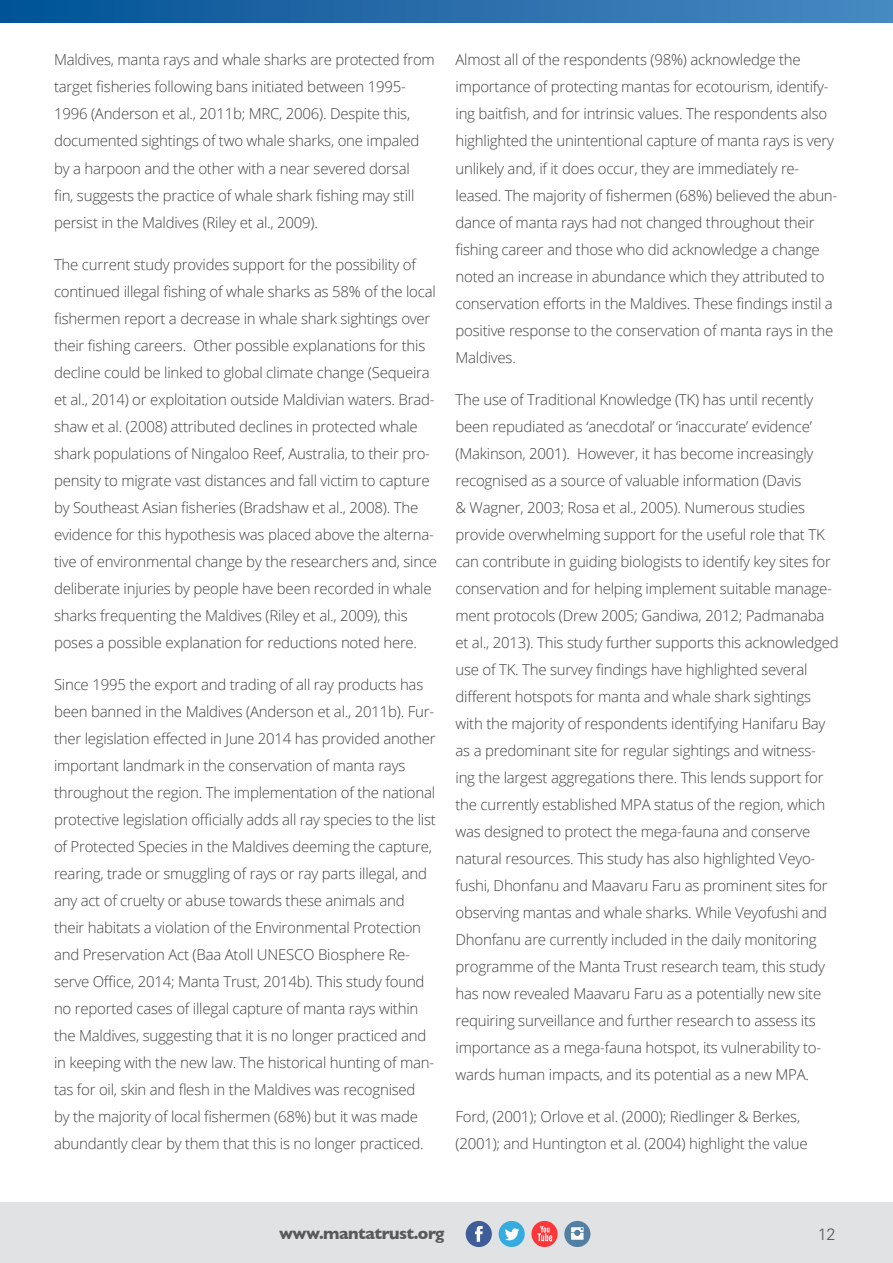
<style>
.page{position:relative;width:893px;height:1263px;background:#fff}
.page>*{position:absolute;margin:0;border:0;box-sizing:border-box;transform-origin:0 0}
.t1{font:700 16.5px "Gill Sans";letter-spacing:-.03em;color:#58595b}
.t2{font:300 16.5px "Univers";color:#58595b}
.t3{font:300 15px/27px "Open Sans";letter-spacing:-.015em;color:#414042}
</style>
<div class="page">
<div style="left:0;top:1201px;width:893px;height:62px;background:#e1e2e3"></div>
<div style="left:0;top:0;width:893px;height:22px;background:linear-gradient(to right,#025295,#4b89c1)"></div>
<div style="left:466px;top:1221px;width:26px;height:26px;background:#3e5d99;border-radius:50%"></div>
<svg style="left:475px;top:1226px;width:8px;height:16px"></svg>
<div style="left:499px;top:1221px;width:26px;height:26px;background:#36abdf;border-radius:50%"></div>
<svg style="left:505px;top:1228px;width:14px;height:12px"></svg>
<div style="left:564px;top:1221px;width:26px;height:26px;background:#5380a2;border-radius:50%"></div>
<svg style="left:571px;top:1227px;width:12px;height:13px"></svg>
<svg style="left:531px;top:1221px;width:27px;height:26px"></svg>
<svg style="left:537px;top:1225px;width:15px;height:16px"></svg>
<p class="t3" style="left:54px;top:46px;width:382px">Maldives, manta rays and whale sharks are protected from target fisheries following bans initiated between 1995- 1996 (Anderson et al., 2011b; MRC, 2006). Despite this, documented sightings of two whale sharks, one impaled by a harpoon and the other with a near severed dorsal<br>fin, suggests the practice of whale shark fishing may still persist in the Maldives (Riley et al., 2009).</p>
<p class="t3" style="left:54px;top:250px;width:385px">The current study provides support for the possibility of continued illegal fishing of whale sharks as 58% of the local fishermen report a decrease in whale shark sightings over their fishing careers. Other possible explanations for this decline could be linked to global climate change (Sequeira et al., 2014) or exploitation outside Maldivian waters. Brad&shy;shaw et al. (2008) attributed declines in protected whale shark populations of Ningaloo Reef, Australia, to their pro&shy;pensity to migrate vast distances and fall victim to capture by Southeast Asian fisheries (Bradshaw et al., 2008). The evidence for this hypothesis was placed above the alterna&shy;tive of environmental change by the researchers and, since deliberate injuries by people have been recorded in whale sharks frequenting the Maldives (Riley et al., 2009), this poses a possible explanation for reductions noted here.</p>
<p class="t3" style="left:54px;top:670px;width:383px">Since 1995 the export and trading of all ray products has been banned in the Maldives (Anderson et al., 2011b). Fur&shy;ther legislation effected in June 2014 has provided another important landmark in the conservation of manta rays throughout the region. The implementation of the national protective legislation officially adds all ray species to the list of Protected Species in the Maldives deeming the capture, rearing, trade or smuggling of rays or ray parts illegal, and any act of cruelty or abuse towards these animals and their habitats a violation of the Environmental Protection and Preservation Act (Baa Atoll UNESCO Biosphere Re&shy;serve Office, 2014; Manta Trust, 2014b). This study found no reported cases of illegal capture of manta rays within the Maldives, suggesting that it is no longer practiced and in keeping with the new law. The historical hunting of man&shy;tas for oil, skin and flesh in the Maldives was recognised<br>by the majority of local fishermen (68%) but it was made abundantly clear by them that this is no longer practiced.</p>
<p class="t3" style="left:455px;top:46px;width:383px">Almost all of the respondents (98%) acknowledge the importance of protecting mantas for ecotourism, identify&shy;ing baitfish, and for intrinsic values. The respondents also highlighted the unintentional capture of manta rays is very unlikely and, if it does occur, they are immediately re&shy;leased. The majority of fishermen (68%) believed the abun&shy;dance of manta rays had not changed throughout their fishing career and those who did acknowledge a change noted an increase in abundance which they attributed to conservation efforts in the Maldives. These findings instil a positive response to the conservation of manta rays in the Maldives.</p>
<p class="t3" style="left:455px;top:385px;width:385px">The use of Traditional Knowledge (TK) has until recently been repudiated as ‘anecdotal’ or ‘inaccurate’ evidence’ (Makinson, 2001). However, it has become increasingly recognised as a source of valuable information (Davis<br>&amp; Wagner, 2003; Rosa et al., 2005). Numerous studies provide overwhelming support for the useful role that TK can contribute in guiding biologists to identify key sites for conservation and for helping implement suitable manage&shy;ment protocols (Drew 2005; Gandiwa, 2012; Padmanaba et al., 2013). This study further supports this acknowledged use of TK. The survey findings have highlighted several different hotspots for manta and whale shark sightings with the majority of respondents identifying Hanifaru Bay as a predominant site for regular sightings and witness&shy;ing the largest aggregations there. This lends support for the currently established MPA status of the region, which was designed to protect the mega-fauna and conserve natural resources. This study has also highlighted Veyo&shy;fushi, Dhonfanu and Maavaru Faru as prominent sites for observing mantas and whale sharks. While Veyofushi and Dhonfanu are currently included in the daily monitoring programme of the Manta Trust research team, this study has now revealed Maavaru Faru as a potentially new site requiring surveillance and further research to assess its importance as a mega-fauna hotspot, its vulnerability to&shy;wards human impacts, and its potential as a new MPA.</p>
<p class="t3" style="left:455px;top:1102px;width:354px">Ford, (2001); Orlove et al. (2000); Riedlinger &amp; Berkes, (2001); and Huntington et al. (2004) highlight the value</p>
<p class="t1" style="left:279px;top:1220px;width:167px">www.mantatrust.org</p>
<p class="t2" style="left:818px;top:1224px;width:19px">12</p>
</div>
